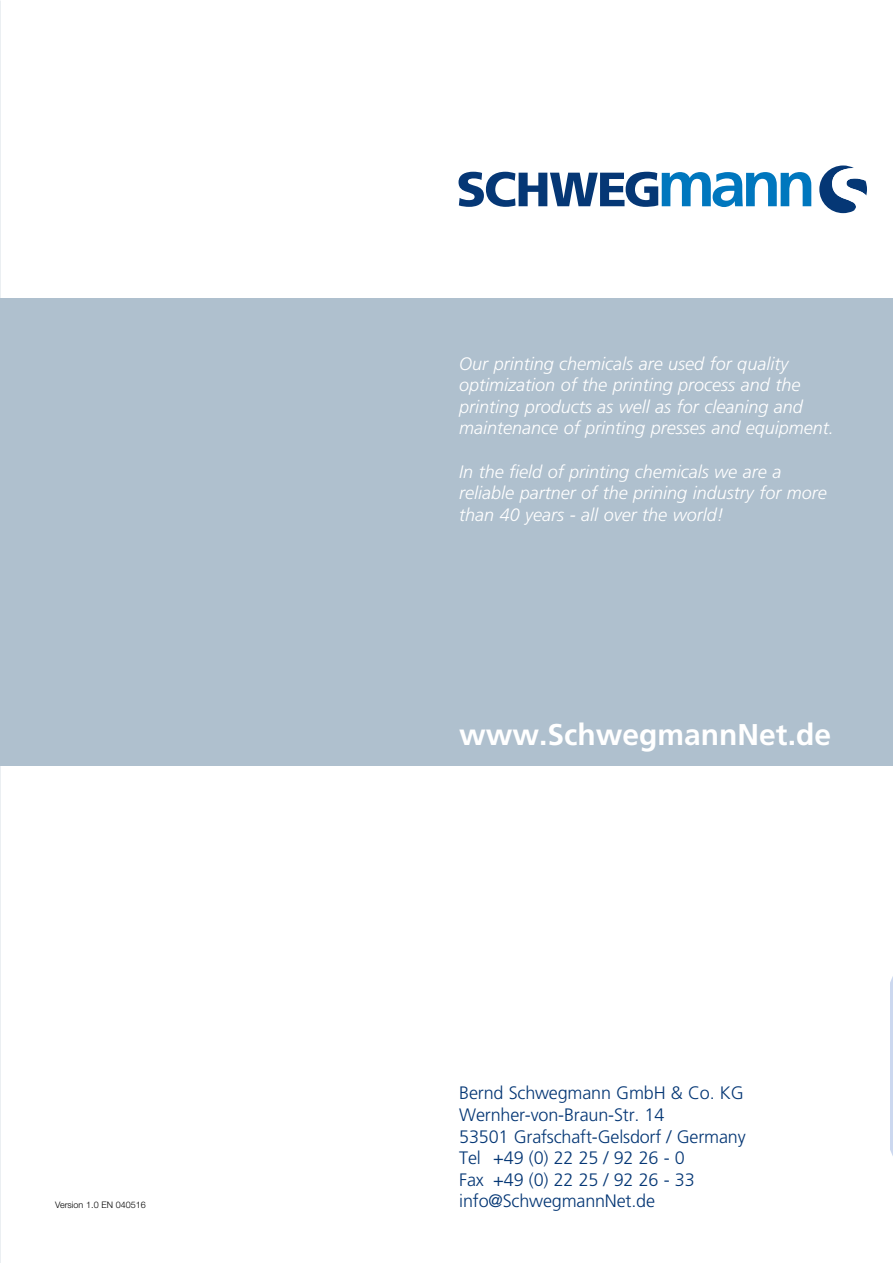
<style>
.page{position:relative;width:893px;height:1263px;background:#fff}
.page>*{position:absolute;margin:0;border:0;box-sizing:border-box;transform-origin:0 0}
.t1{font:700 30px "Frutiger";color:#fff}
.t2{font:italic 300 18px/21.6px "Frutiger";color:#fff}
.t3{font:300 18px/21.6px "Frutiger";letter-spacing:-.01em;color:#053775}
.t4{font:300 9px "Helvetica Neue LT Std";color:#000}
</style>
<div class="page">
<svg style="left:819px;top:165px;width:48px;height:48px"></svg>
<svg style="left:458px;top:172px;width:353px;height:35px"></svg>
<div style="left:0;top:298px;width:893px;height:467px;background:#afc0ce"></div>
<svg style="left:890px;top:976px;width:3px;height:180px"></svg>
<p class="t4" style="left:55px;top:1199px;width:92px">Version 1.0 EN 040516</p>
<p class="t2" style="left:459px;top:352px;width:376px">Our printing chemicals are used for quality optimization of the printing process and the printing products as well as for cleaning and maintenance of printing presses and equipment.</p>
<p class="t2" style="left:459px;top:460px;width:369px">In the field of printing chemicals we are a reliable partner of the prining industry for more than 40 years - all over the world!</p>
<h1 class="t1" style="left:459px;top:717px;width:373px">www.SchwegmannNet.de</h1>
<p class="t3" style="left:459px;top:1082px;width:288px">Bernd Schwegmann GmbH &amp; Co. KG<br>Wernher-von-Braun-Str. 14<br>53501 Grafschaft-Gelsdorf / Germany<br>Tel +49 (0) 22 25 / 92 26 - 0<br>Fax +49 (0) 22 25 / 92 26 - 33 info@SchwegmannNet.de</p>
</div>
